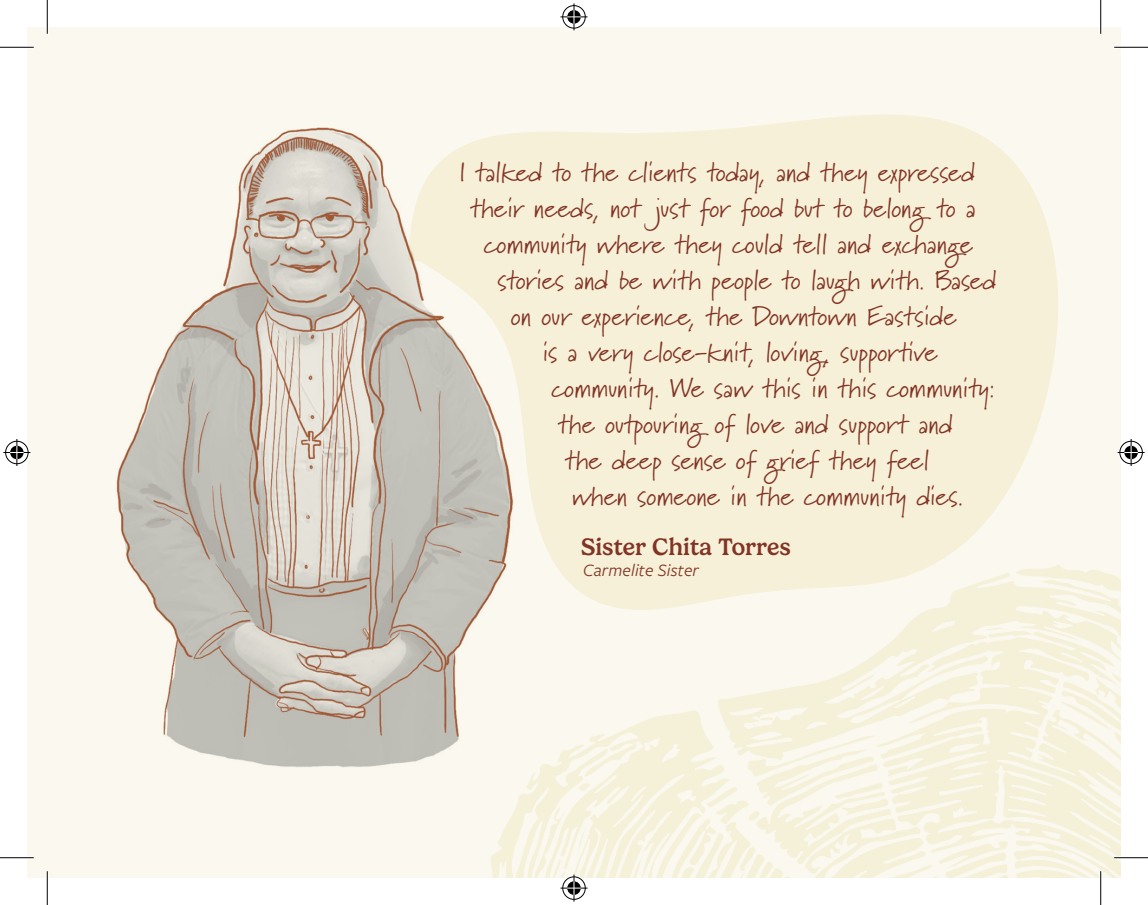
<style>
.page{position:relative;width:1148px;height:905px;background:#fff}
.page>*{position:absolute;margin:0;border:0;box-sizing:border-box;transform-origin:0 0}
.t1{font:27px "Marydale";color:#823325}
.t2{font:500 24.3px "Gelica";color:#823325}
.t3{font:italic 18px "Freight Sans Pro";letter-spacing:.01em;color:#823325}
</style>
<div class="page">
<div style="left:27px;top:27px;width:1093px;height:851px;background:#fbf9ef"></div>
<svg style="left:582px;top:114px;width:476px;height:496px;background:#f5f0d9"></svg>
<img style="left:30px;top:127px;width:552px;height:640px">
<svg style="left:486px;top:708px;width:64px;height:170px"></svg>
<svg style="left:716px;top:563px;width:404px;height:102px"></svg>
<svg style="left:982px;top:626px;width:26px;height:5px"></svg>
<hr style="left:0;top:46px;width:34px;height:3px;background:#fff">
<hr style="left:1114px;top:46px;width:34px;height:3px;background:#fff">
<hr style="left:0;top:856px;width:34px;height:3px;background:#fff">
<hr style="left:46px;top:0;width:3px;height:34px;background:#fff">
<hr style="left:46px;top:871px;width:3px;height:33px;background:#fff">
<hr style="left:1099px;top:0;width:3px;height:34px;background:#fff">
<hr style="left:0;top:47px;width:34px;height:1px;background:#000">
<hr style="left:1114px;top:47px;width:34px;height:1px;background:#000">
<hr style="left:0;top:857px;width:34px;height:1px;background:#000">
<hr style="left:1114px;top:857px;width:34px;height:1px;background:#000">
<hr style="left:47px;top:0;width:1px;height:34px;background:#000">
<hr style="left:47px;top:871px;width:1px;height:33px;background:#000">
<hr style="left:1100px;top:0;width:1px;height:34px;background:#000">
<hr style="left:1100px;top:871px;width:1px;height:33px;background:#000">
<svg style="left:560px;top:3px;width:27px;height:27px"></svg>
<svg style="left:550px;top:665px;width:570px;height:236px"></svg>
<svg style="left:3px;top:439px;width:27px;height:27px"></svg>
<svg style="left:1117px;top:439px;width:27px;height:27px"></svg>
<p class="t1" style="left:459px;top:156px;width:517px">I talked to the clients today, and they expressed</p>
<p class="t1" style="left:470px;top:192px;width:507px">their needs, not just for food but to belong to a</p>
<p class="t1" style="left:484px;top:228px;width:490px">community where they could tell and exchange</p>
<p class="t1" style="left:497px;top:264px;width:500px">stories and be with people to laugh with. Based</p>
<p class="t1" style="left:511px;top:300px;width:447px">on our experience, the Downtown Eastside</p>
<p class="t1" style="left:542px;top:336px;width:396px">is a very close-knit, loving, supportive</p>
<p class="t1" style="left:551px;top:372px;width:445px">community. We saw this in this community:</p>
<p class="t1" style="left:558px;top:408px;width:396px">the outpouring of love and support and</p>
<p class="t1" style="left:565px;top:444px;width:366px">the deep sense of grief they feel</p>
<p class="t1" style="left:572px;top:480px;width:393px">when someone in the community dies.</p>
<p class="t2" style="left:580px;top:532px;width:211px">Sister Chita Torres</p>
<p class="t3" style="left:583px;top:558px;width:118px">Carmelite Sister</p>
</div>
